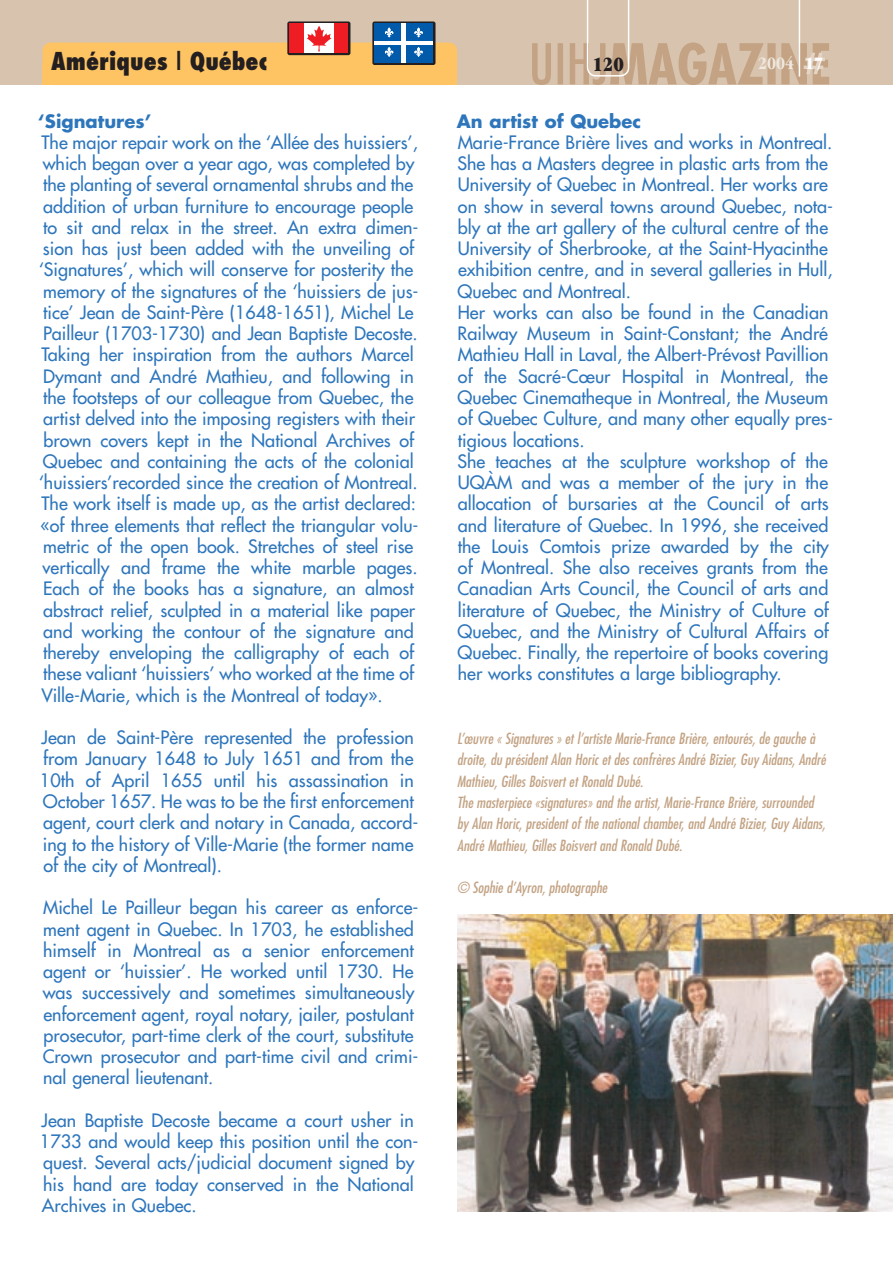
<style>
.page{position:relative;width:893px;height:1263px;background:#fff}
.page>*{position:absolute;margin:0;border:0;box-sizing:border-box;transform-origin:0 0}
.t1{font:800 condensed 24px "Futura";color:#231f20}
.t2{font:ultra-condensed 21px "Garamond";color:#231f20}
.t3{font:18px/21.3px "Futura";color:#2e76bc}
.t4{font:700 18px "Futura";color:#2e76bc}
.t5{font:700 condensed 18px "Garamond";color:#f0e9df}
.t6{font:italic condensed 15px/21.3px "Futura";color:#c3a384}
.s1{font-weight:400;font-stretch:ultra-condensed;color:#fff}
</style>
<div class="page">
<div style="left:0;top:0;width:893px;height:85px;background:#d8c3ae"></div>
<svg style="left:532px;top:0;width:297px;height:85px"></svg>
<svg style="left:372px;top:22px;width:63px;height:43px"></svg>
<div style="left:375px;top:24px;width:58px;height:39px;background:#015aaa"></div>
<hr style="left:402px;top:24px;width:4px;height:39px;background:#fff">
<svg style="left:287px;top:21px;width:63px;height:34px"></svg>
<div style="left:289px;top:24px;width:59px;height:29px;background:#ee1d23"></div>
<div style="left:304px;top:24px;width:30px;height:29px;background:#fff"></div>
<svg style="left:43px;top:26px;width:414px;height:59px"></svg>
<img style="left:457px;top:914px;width:436px;height:298px">
<h1 class="t1" style="left:51px;top:46px;width:218px">Amériques | Québec</h1>
<p class="t2" style="left:592px;top:53px;width:33px">120</p>
<p class="t5" style="left:758px;top:53px;width:67px">2004 <span class="s1">17</span></p>
<p class="t4" style="left:38px;top:108px;width:114px">‘Signatures’</p>
<p class="t3" style="left:39px;top:131px;width:381px">The major repair work on the ‘Allée des huissiers’, which began over a year ago, was completed by the planting of several ornamental shrubs and the addition of urban furniture to encourage people to sit and relax in the street. An extra dimen&shy;sion has just been added with the unveiling of ‘Signatures’, which will conserve for posterity the memory of the signatures of the ‘huissiers de jus&shy;tice’ Jean de Saint-Père (1648-1651), Michel Le Pailleur (1703-1730) and Jean Baptiste Decoste.<br>Taking her inspiration from the authors Marcel Dymant and André Mathieu, and following in the footsteps of our colleague from Quebec, the artist delved into the imposing registers with their brown covers kept in the National Archives of Quebec and containing the acts of the colonial ‘huissiers’recorded since the creation of Montreal.<br>The work itself is made up, as the artist declared: «of three elements that reflect the triangular volu&shy;metric of the open book. Stretches of steel rise vertically and frame the white marble pages.<br>Each of the books has a signature, an almost abstract relief, sculpted in a material like paper and working the contour of the signature and thereby enveloping the calligraphy of each of these valiant ‘huissiers’ who worked at the time of Ville-Marie, which is the Montreal of today».</p>
<p class="t3" style="left:40px;top:727px;width:380px">Jean de Saint-Père represented the profession from January 1648 to July 1651 and from the 10th of April 1655 until his assassination in October 1657. He was to be the first enforcement agent, court clerk and notary in Canada, accord&shy;ing to the history of Ville-Marie (the former name of the city of Montreal).</p>
<p class="t3" style="left:43px;top:897px;width:377px">Michel Le Pailleur began his career as enforce&shy;ment agent in Quebec. In 1703, he established himself in Montreal as a senior enforcement agent or ‘huissier’. He worked until 1730. He was successively and sometimes simultaneously enforcement agent, royal notary, jailer, postulant prosecutor, part-time clerk of the court, substitute Crown prosecutor and part-time civil and crimi&shy;nal general lieutenant.</p>
<p class="t3" style="left:40px;top:1109px;width:380px">Jean Baptiste Decoste became a court usher in 1733 and would keep this position until the con&shy;quest. Several acts/judicial document signed by his hand are today conserved in the National Archives in Quebec.</p>
<p class="t4" style="left:457px;top:108px;width:186px">An artist of Quebec</p>
<p class="t3" style="left:457px;top:131px;width:377px">Marie-France Brière lives and works in Montreal.<br>She has a Masters degree in plastic arts from the University of Quebec in Montreal. Her works are on show in several towns around Quebec, nota&shy;bly at the art gallery of the cultural centre of the University of Sherbrooke, at the Saint-Hyacinthe exhibition centre, and in several galleries in Hull, Quebec and Montreal.<br>Her works can also be found in the Canadian Railway Museum in Saint-Constant; the André Mathieu Hall in Laval, the Albert-Prévost Pavillion of the Sacré-Cœur Hospital in Montreal, the Quebec Cinematheque in Montreal, the Museum of Quebec Culture, and many other equally pres&shy;tigious locations.<br>She teaches at the sculpture workshop of the UQÀM and was a member of the jury in the allocation of bursaries at the Council of arts and literature of Quebec. In 1996, she received the Louis Comtois prize awarded by the city of Montreal. She also receives grants from the Canadian Arts Council, the Council of arts and literature of Quebec, the Ministry of Culture of Quebec, and the Ministry of Cultural Affairs of Quebec. Finally, the repertoire of books covering her works constitutes a large bibliography.</p>
<p class="t6" style="left:457px;top:728px;width:370px">L’œuvre « Signatures » et l’artiste Marie-France Brière, entourés, de gauche à droite, du président Alan Horic et des confrères André Bizier, Guy Aidans, André Mathieu, Gilles Boisvert et Ronald Dubé.<br>The masterpiece «signatures» and the artist, Marie-France Brière, surrounded by Alan Horic, president of the national chamber, and André Bizier, Guy Aidans, André Mathieu, Gilles Boisvert and Ronald Dubé.</p>
<p class="t6" style="left:457px;top:876px;width:152px">© Sophie d’Ayron, photographe</p>
</div>
